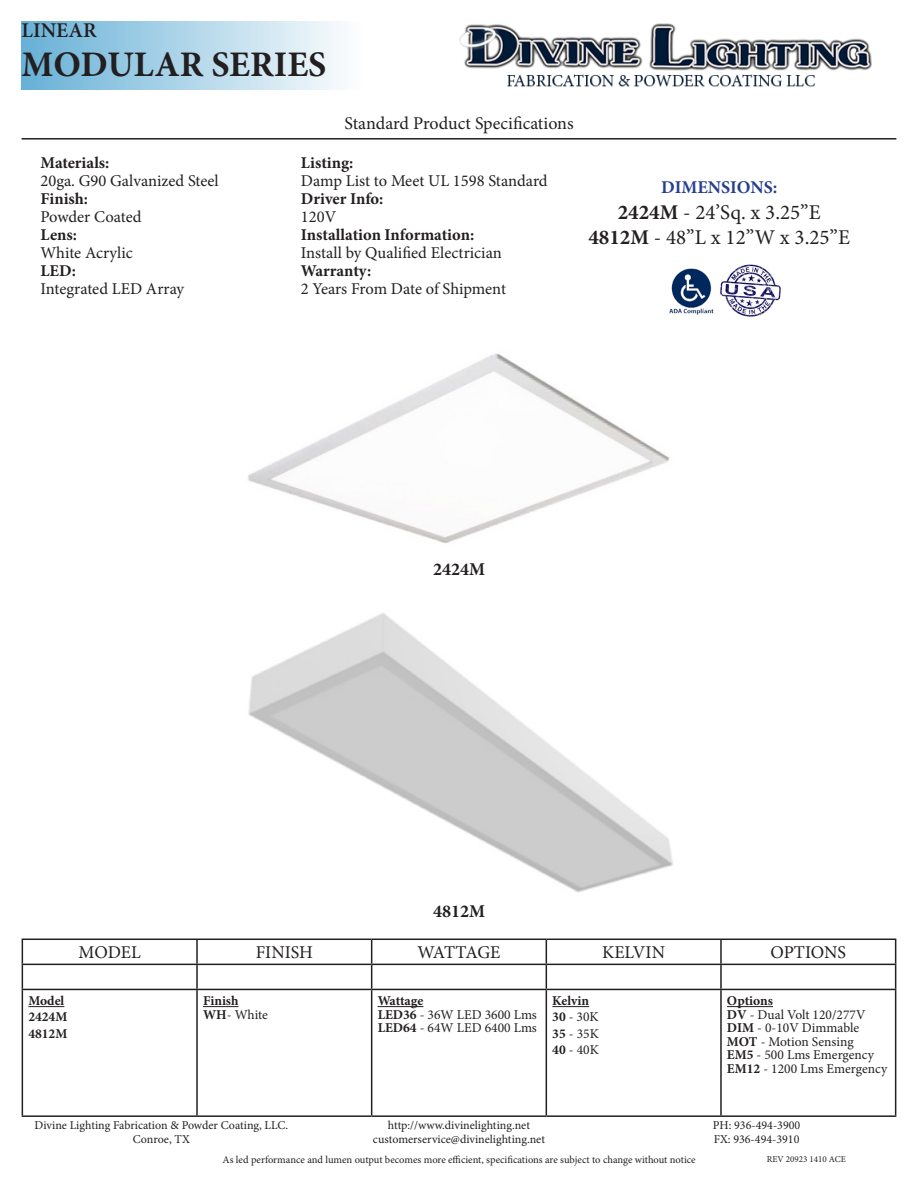
<style>
.page{position:relative;width:918px;height:1188px;background:#fff}
.page>*{position:absolute;margin:0;border:0;box-sizing:border-box;transform-origin:0 0}
.t1{font:700 36px "Minion Pro";color:#231f20}
.t2{font:21px "Minion Pro";color:#231f20}
.t3{font:600 21px "Minion Pro";color:#231f20}
.t4{font:18px "Minion Pro";color:#231f20}
.t5{font:700 18px "Minion Pro";color:#253f8e}
.t6{font:700 18px "Minion Pro";color:#231f20}
.t7{font:18px "Minion Pro";letter-spacing:-.045em;color:#231f20}
.t8{font:16.5px "Minion Pro";color:#231f20}
.t9{font:700 16.5px "Minion Pro";color:#231f20}
.t10{font:13.5px "Minion Pro";color:#231f20}
.t11{font:700 13.5px "Minion Pro";color:#231f20}
.t12{font:12px "Minion Pro";color:#231f20}
.t13{font:10.5px "Minion Pro";letter-spacing:-.005em;color:#231f20}
.t14{font:9px "Minion Pro";color:#231f20}
.s1{font-weight:700}
</style>
<div class="page">
<div style="left:22px;top:21px;width:412px;height:69px;background:linear-gradient(to right,#6cb3d8,#fff)"></div>
<hr style="left:22px;top:138px;width:874px;height:2px;background:#231f20">
<img style="left:719px;top:265px;width:62px;height:52px">
<hr style="left:22px;top:939px;width:175px;height:1px;background:#231f20">
<hr style="left:197px;top:939px;width:175px;height:1px;background:#231f20">
<hr style="left:196px;top:940px;width:2px;height:24px;background:#231f20">
<hr style="left:372px;top:939px;width:174px;height:1px;background:#231f20">
<hr style="left:546px;top:939px;width:175px;height:1px;background:#231f20">
<hr style="left:721px;top:939px;width:175px;height:1px;background:#231f20">
<hr style="left:720px;top:940px;width:2px;height:24px;background:#231f20">
<hr style="left:22px;top:964px;width:175px;height:1px;background:#231f20">
<svg style="left:22px;top:940px;width:1px;height:49px"></svg>
<hr style="left:197px;top:964px;width:175px;height:1px;background:#231f20">
<hr style="left:196px;top:965px;width:2px;height:24px;background:#231f20">
<hr style="left:372px;top:964px;width:174px;height:1px;background:#231f20">
<svg style="left:371px;top:940px;width:1px;height:49px"></svg>
<hr style="left:546px;top:964px;width:175px;height:1px;background:#231f20">
<svg style="left:546px;top:940px;width:1px;height:49px"></svg>
<hr style="left:721px;top:964px;width:175px;height:1px;background:#231f20">
<hr style="left:720px;top:965px;width:2px;height:24px;background:#231f20">
<svg style="left:895px;top:940px;width:1px;height:49px"></svg>
<hr style="left:22px;top:989px;width:175px;height:1px;background:#231f20">
<hr style="left:22px;top:990px;width:1px;height:125px;background:#231f20">
<hr style="left:197px;top:989px;width:175px;height:1px;background:#231f20">
<hr style="left:196px;top:990px;width:2px;height:125px;background:#231f20">
<hr style="left:372px;top:989px;width:174px;height:1px;background:#231f20">
<hr style="left:371px;top:990px;width:1px;height:125px;background:#231f20">
<hr style="left:546px;top:989px;width:175px;height:1px;background:#231f20">
<hr style="left:546px;top:990px;width:1px;height:125px;background:#231f20">
<hr style="left:721px;top:989px;width:175px;height:1px;background:#231f20">
<hr style="left:720px;top:990px;width:2px;height:125px;background:#231f20">
<hr style="left:895px;top:990px;width:1px;height:125px;background:#231f20">
<hr style="left:22px;top:1115px;width:175px;height:2px;background:#231f20">
<hr style="left:197px;top:1115px;width:175px;height:2px;background:#231f20">
<hr style="left:372px;top:1115px;width:174px;height:2px;background:#231f20">
<hr style="left:546px;top:1115px;width:175px;height:2px;background:#231f20">
<hr style="left:721px;top:1115px;width:175px;height:2px;background:#231f20">
<hr style="left:28px;top:1006px;width:36px;height:1px;background:#231f20">
<hr style="left:203px;top:1006px;width:36px;height:1px;background:#231f20">
<hr style="left:378px;top:1006px;width:45px;height:1px;background:#231f20">
<hr style="left:552px;top:1006px;width:37px;height:1px;background:#231f20">
<hr style="left:727px;top:1006px;width:46px;height:1px;background:#231f20">
<img style="left:459px;top:23px;width:413px;height:64px">
<img style="left:669px;top:268px;width:45px;height:47px">
<img style="left:248px;top:353px;width:422px;height:191px">
<img style="left:248px;top:613px;width:425px;height:279px">
<p class="t3" style="left:22px;top:15px;width:77px">LINEAR</p>
<p class="t1" style="left:22px;top:39px;width:306px">MODULAR SERIES</p>
<p class="t4" style="left:344px;top:111px;width:231px">Standard Product Specifications</p>
<p class="t9" style="left:40px;top:152px;width:70px">Materials:</p>
<p class="t8" style="left:40px;top:170px;width:180px">20ga. G90 Galvanized Steel</p>
<p class="t9" style="left:40px;top:188px;width:49px">Finish:</p>
<p class="t8" style="left:40px;top:206px;width:103px">Powder Coated</p>
<p class="t9" style="left:40px;top:224px;width:38px">Lens:</p>
<p class="t8" style="left:40px;top:242px;width:94px">White Acrylic</p>
<p class="t9" style="left:40px;top:260px;width:37px">LED:</p>
<p class="t8" style="left:40px;top:278px;width:145px">Integrated LED Array</p>
<p class="t9" style="left:301px;top:152px;width:54px">Listing:</p>
<p class="t8" style="left:301px;top:170px;width:248px">Damp List to Meet UL 1598 Standard</p>
<p class="t9" style="left:301px;top:188px;width:84px">Driver Info:</p>
<p class="t8" style="left:301px;top:206px;width:37px">120V</p>
<p class="t9" style="left:301px;top:224px;width:175px">Installation Information:</p>
<p class="t8" style="left:301px;top:242px;width:202px">Install by Qualified Electrician</p>
<p class="t9" style="left:301px;top:260px;width:72px">Warranty:</p>
<p class="t8" style="left:301px;top:278px;width:207px">2 Years From Date of Shipment</p>
<p class="t5" style="left:661px;top:175px;width:118px">DIMENSIONS:</p>
<p class="t2" style="left:618px;top:198px;width:204px"><span class="s1">2424M</span> - 24’Sq. x 3.25”E</p>
<p class="t2" style="left:588px;top:223px;width:263px"><span class="s1">4812M</span> - 48”L x 12”W x 3.25”E</p>
<p class="t6" style="left:433px;top:556px;width:53px">2424M</p>
<p class="t6" style="left:433px;top:899px;width:53px">4812M</p>
<p class="t4" style="left:79px;top:941px;width:64px">MODEL</p>
<p class="t4" style="left:256px;top:941px;width:59px">FINISH</p>
<p class="t7" style="left:418px;top:941px;width:84px">WATTAGE</p>
<p class="t4" style="left:602px;top:941px;width:64px">KELVIN</p>
<p class="t4" style="left:771px;top:941px;width:77px">OPTIONS</p>
<p class="t11" style="left:28px;top:991px;width:38px">Model</p>
<p class="t11" style="left:28px;top:1008px;width:40px">2424M</p>
<p class="t11" style="left:28px;top:1024px;width:40px">4812M</p>
<p class="t11" style="left:203px;top:991px;width:37px">Finish</p>
<p class="t10" style="left:203px;top:1005px;width:67px"><span class="s1">WH</span>- White</p>
<p class="t11" style="left:378px;top:991px;width:47px">Wattage</p>
<p class="t10" style="left:378px;top:1005px;width:161px"><span class="s1">LED36</span> - 36W LED 3600 Lms</p>
<p class="t10" style="left:378px;top:1019px;width:161px"><span class="s1">LED64</span> - 64W LED 6400 Lms</p>
<p class="t11" style="left:552px;top:991px;width:38px">Kelvin</p>
<p class="t10" style="left:552px;top:1008px;width:48px"><span class="s1">30</span> - 30K</p>
<p class="t10" style="left:552px;top:1024px;width:48px"><span class="s1">35</span> - 35K</p>
<p class="t10" style="left:552px;top:1041px;width:48px"><span class="s1">40</span> - 40K</p>
<p class="t11" style="left:727px;top:991px;width:48px">Options</p>
<p class="t10" style="left:727px;top:1005px;width:140px"><span class="s1">DV</span> - Dual Volt 120/277V</p>
<p class="t10" style="left:727px;top:1019px;width:134px"><span class="s1">DIM</span> - 0-10V Dimmable</p>
<p class="t10" style="left:727px;top:1032px;width:128px"><span class="s1">MOT</span> - Motion Sensing</p>
<p class="t10" style="left:727px;top:1046px;width:149px"><span class="s1">EM5</span> - 500 Lms Emergency</p>
<p class="t10" style="left:727px;top:1059px;width:162px"><span class="s1">EM12</span> - 1200 Lms Emergency</p>
<p class="t12" style="left:35px;top:1117px;width:255px">Divine Lighting Fabrication &amp; Powder Coating, LLC.</p>
<p class="t12" style="left:133px;top:1131px;width:59px">Conroe, TX</p>
<p class="t12" style="left:388px;top:1117px;width:144px">http://www.divinelighting.net</p>
<p class="t12" style="left:373px;top:1131px;width:174px">customerservice@divinelighting.net</p>
<p class="t12" style="left:713px;top:1117px;width:89px">PH: 936-494-3900</p>
<p class="t12" style="left:714px;top:1131px;width:87px">FX: 936-494-3910</p>
<p class="t13" style="left:223px;top:1152px;width:475px">As led performance and lumen output becomes more efficient, specifications are subject to change without notice</p>
<p class="t14" style="left:767px;top:1153px;width:80px">REV 20923 1410 ACE</p>
</div>
